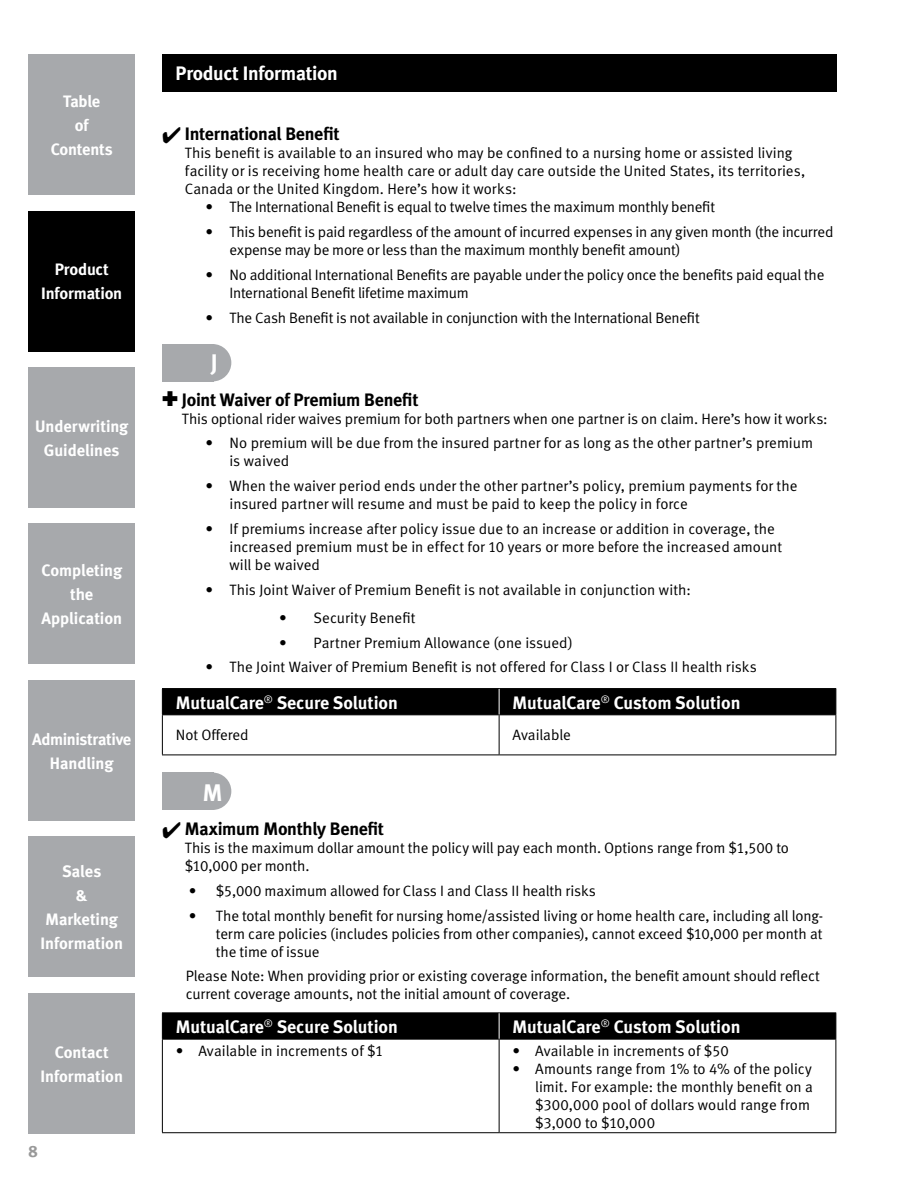
<style>
.page{position:relative;width:918px;height:1188px;background:#fff}
.page>*{position:absolute;margin:0;border:0;box-sizing:border-box;transform-origin:0 0}
.t1{font:24px "Meta Bold LF";color:#fff}
.t2{font:19.5px "Meta Bold LF";letter-spacing:-.015em;color:#fff}
.t3{font:18px "Meta Bold LF";color:#fff}
.t4{font:18px "Meta Bold LF";letter-spacing:-.015em;color:#000}
.t5{font:16.5px/24px "Meta Bold LF";letter-spacing:-.005em;color:#fff;text-align:center}
.t6{font:16.5px "Meta Bold LF";color:#999}
.t7{font:15px/18px "Meta Normal LF";letter-spacing:-.005em;color:#000}
</style>
<div class="page">
<div style="left:162px;top:54px;width:675px;height:37px;background:#000"></div>
<div style="left:28px;top:211px;width:107px;height:141px;background:#000"></div>
<div style="left:28px;top:367px;width:107px;height:141px;background:#a7a9ac"></div>
<div style="left:28px;top:523px;width:107px;height:141px;background:#a7a9ac"></div>
<div style="left:28px;top:680px;width:107px;height:141px;background:#a7a9ac"></div>
<div style="left:28px;top:836px;width:107px;height:141px;background:#a7a9ac"></div>
<div style="left:28px;top:993px;width:107px;height:141px;background:#a7a9ac"></div>
<div style="left:28px;top:54px;width:107px;height:141px;background:#a7a9ac"></div>
<hr style="left:162px;top:688px;width:337px;height:1px;background:#000">
<hr style="left:499px;top:688px;width:337px;height:1px;background:#000">
<hr style="left:162px;top:715px;width:1px;height:40px;background:#000">
<hr style="left:836px;top:715px;width:1px;height:40px;background:#000">
<hr style="left:162px;top:755px;width:337px;height:1px;background:#000">
<hr style="left:499px;top:755px;width:337px;height:1px;background:#000">
<div style="left:162px;top:689px;width:675px;height:26px;background:#000"></div>
<hr style="left:499px;top:715px;width:1px;height:40px;background:#000">
<hr style="left:162px;top:1012px;width:337px;height:1px;background:#000">
<hr style="left:499px;top:1012px;width:337px;height:1px;background:#000">
<hr style="left:162px;top:1039px;width:337px;height:1px;background:#000">
<hr style="left:162px;top:1040px;width:1px;height:92px;background:#000">
<hr style="left:499px;top:1039px;width:337px;height:1px;background:#000">
<hr style="left:836px;top:1040px;width:1px;height:92px;background:#000">
<hr style="left:162px;top:1132px;width:337px;height:1px;background:#000">
<hr style="left:499px;top:1132px;width:337px;height:1px;background:#000">
<div style="left:162px;top:1013px;width:675px;height:26px;background:#000"></div>
<hr style="left:499px;top:1040px;width:1px;height:92px;background:#000">
<div style="left:162px;top:344px;width:51px;height:37px;background:#a7a9ac"></div>
<div style="left:194px;top:344px;width:37px;height:37px;background:#a7a9ac;border-radius:50%"></div>
<div style="left:162px;top:773px;width:51px;height:37px;background:#a7a9ac"></div>
<div style="left:194px;top:773px;width:37px;height:37px;background:#a7a9ac;border-radius:50%"></div>
<p class="t5" style="left:51px;top:89px;width:64px">Table<br>of<br>Contents</p>
<p class="t5" style="left:41px;top:258px;width:82px">Product<br>Information</p>
<p class="t5" style="left:35px;top:414px;width:95px">Underwriting<br>Guidelines</p>
<p class="t5" style="left:41px;top:558px;width:82px">Completing the<br>Application</p>
<p class="t5" style="left:32px;top:727px;width:101px">Administrative<br>Handling</p>
<p class="t5" style="left:40px;top:859px;width:84px">Sales<br>&amp;<br>Marketing<br>Information</p>
<p class="t5" style="left:40px;top:1040px;width:84px">Contact<br>Information</p>
<p class="t6" style="left:28px;top:1141px;width:11px">8</p>
<h2 class="t2" style="left:176px;top:62px;width:164px">Product Information</h2>
<p class="t4" style="left:162px;top:124px;width:179px">✔ International Benefit</p>
<p class="t7" style="left:185px;top:144px;width:622px">This benefit is available to an insured who may be confined to a nursing home or assisted living facility or is receiving home health care or adult day care outside the United States, its territories,<br>Canada or the United Kingdom. Here’s how it works:</p>
<p class="t7" style="left:205px;top:198px;width:511px">• The International Benefit is equal to twelve times the maximum monthly benefit</p>
<p class="t7" style="left:229px;top:223px;width:605px;text-indent:-24px">• This benefit is paid regardless of the amount of incurred expenses in any given month (the incurred expense may be more or less than the maximum monthly benefit amount)</p>
<p class="t7" style="left:229px;top:266px;width:596px;text-indent:-24px">• No additional International Benefits are payable under the policy once the benefits paid equal the<br>International Benefit lifetime maximum</p>
<p class="t7" style="left:205px;top:308px;width:496px">• The Cash Benefit is not available in conjunction with the International Benefit</p>
<h1 class="t1" style="left:211px;top:348px;width:8px">J</h1>
<p class="t4" style="left:162px;top:389px;width:258px">✚ Joint Waiver of Premium Benefit</p>
<p class="t7" style="left:182px;top:409px;width:647px">This optional rider waives premium for both partners when one partner is on claim. Here’s how it works:</p>
<p class="t7" style="left:229px;top:434px;width:585px;text-indent:-24px">• No premium will be due from the insured partner for as long as the other partner’s premium is waived</p>
<p class="t7" style="left:229px;top:477px;width:569px;text-indent:-24px">• When the waiver period ends under the other partner’s policy, premium payments for the insured partner will resume and must be paid to keep the policy in force</p>
<p class="t7" style="left:229px;top:519px;width:554px;text-indent:-24px">• If premiums increase after policy issue due to an increase or addition in coverage, the increased premium must be in effect for 10 years or more before the increased amount will be waived</p>
<p class="t7" style="left:205px;top:580px;width:487px">• This Joint Waiver of Premium Benefit is not available in conjunction with:</p>
<p class="t7" style="left:279px;top:609px;width:138px">• Security Benefit</p>
<p class="t7" style="left:279px;top:633px;width:295px">• Partner Premium Allowance (one issued)</p>
<p class="t7" style="left:206px;top:658px;width:553px">• The Joint Waiver of Premium Benefit is not offered for Class I or Class II health risks</p>
<p class="t3" style="left:176px;top:692px;width:224px">MutualCare<sup>®</sup> Secure Solution</p>
<p class="t3" style="left:513px;top:692px;width:229px">MutualCare<sup>®</sup> Custom Solution</p>
<p class="t7" style="left:176px;top:726px;width:74px">Not Offered</p>
<p class="t7" style="left:513px;top:726px;width:60px">Available</p>
<h1 class="t1" style="left:203px;top:778px;width:21px">M</h1>
<p class="t4" style="left:162px;top:818px;width:224px">✔ Maximum Monthly Benefit</p>
<p class="t7" style="left:185px;top:839px;width:606px">This is the maximum dollar amount the policy will pay each month. Options range from $1,500 to $10,000 per month.</p>
<p class="t7" style="left:189px;top:882px;width:409px">• $5,000 maximum allowed for Class I and Class II health risks</p>
<p class="t7" style="left:216px;top:906px;width:609px;text-align:justify;text-indent:-27px">• The total monthly benefit for nursing home/assisted living or home health care, including all long&shy;term care policies (includes policies from other companies), cannot exceed $10,000 per month at the time of issue</p>
<p class="t7" style="left:186px;top:967px;width:636px">Please Note: When providing prior or existing coverage information, the benefit amount should reflect current coverage amounts, not the initial amount of coverage.</p>
<p class="t3" style="left:176px;top:1016px;width:224px">MutualCare<sup>®</sup> Secure Solution</p>
<p class="t3" style="left:513px;top:1016px;width:229px">MutualCare<sup>®</sup> Custom Solution</p>
<p class="t7" style="left:176px;top:1041px;width:209px">• Available in increments of $1</p>
<p class="t7" style="left:513px;top:1041px;width:218px">• Available in increments of $50</p>
<p class="t7" style="left:535px;top:1059px;width:279px;text-indent:-22px">• Amounts range from 1% to 4% of the policy limit. For example: the monthly benefit on a $300,000 pool of dollars would range from $3,000 to $10,000</p>
</div>
